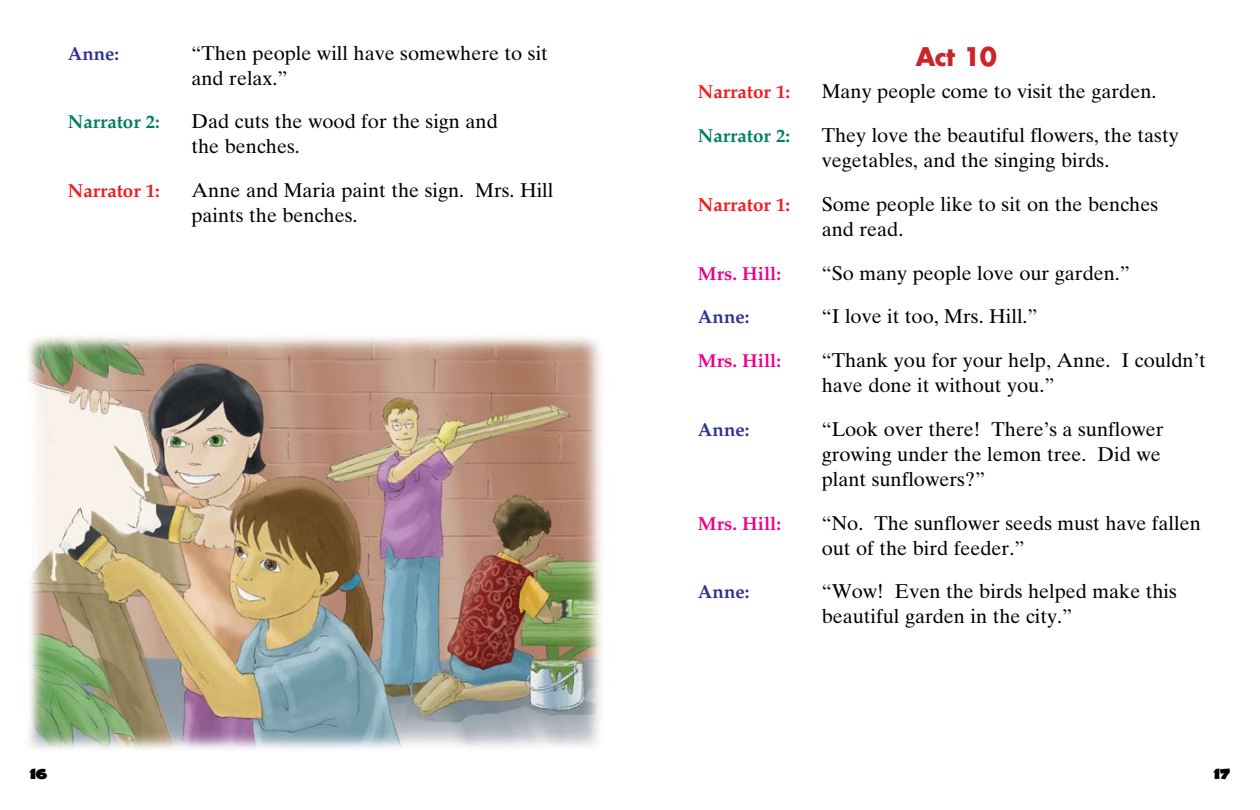
<style>
.page{position:relative;width:1260px;height:810px;background:#fff}
.page>*{position:absolute;margin:0;border:0;box-sizing:border-box;transform-origin:0 0}
.t1{font:700 25px "Futura Std";color:#c9252b}
.t2{font:20px/25px "Times Ten LT Std";color:#000}
.t3{font:700 18.75px "Palatino LT Std";color:#ed1c24}
.t4{font:700 18.75px "Palatino LT Std";color:#ec008c}
.t5{font:700 18.75px "Palatino LT Std";color:#2e3192}
.t6{font:700 18.75px "Palatino LT Std";color:#008061}
.t7{font:900 15px "Coop";color:#000}
</style>
<div class="page">
<img style="left:27px;top:336px;width:575px;height:414px">
<p class="t5" style="left:68px;top:42px;width:53px">Anne:</p>
<p class="t2" style="left:191px;top:40px;width:358px">“Then people will have somewhere to sit and relax.”</p>
<p class="t6" style="left:68px;top:111px;width:94px">Narrator 2:</p>
<p class="t2" style="left:192px;top:109px;width:308px">Dad cuts the wood for the sign and the benches.</p>
<p class="t3" style="left:68px;top:180px;width:94px">Narrator 1:</p>
<p class="t2" style="left:192px;top:178px;width:363px">Anne and Maria paint the sign. Mrs. Hill paints the benches.</p>
<p class="t1" style="left:916px;top:40px;width:83px">Act 10</p>
<p class="t3" style="left:698px;top:81px;width:94px">Narrator 1:</p>
<p class="t2" style="left:822px;top:79px;width:336px">Many people come to visit the garden.</p>
<p class="t6" style="left:698px;top:125px;width:94px">Narrator 2:</p>
<p class="t2" style="left:822px;top:123px;width:358px">They love the beautiful flowers, the tasty vegetables, and the singing birds.</p>
<p class="t3" style="left:698px;top:194px;width:94px">Narrator 1:</p>
<p class="t2" style="left:822px;top:192px;width:338px">Some people like to sit on the benches and read.</p>
<p class="t4" style="left:698px;top:262px;width:85px">Mrs. Hill:</p>
<p class="t2" style="left:822px;top:260px;width:310px">“So many people love our garden.”</p>
<p class="t5" style="left:698px;top:306px;width:53px">Anne:</p>
<p class="t2" style="left:822px;top:304px;width:217px">“I love it too, Mrs. Hill.”</p>
<p class="t4" style="left:698px;top:350px;width:85px">Mrs. Hill:</p>
<p class="t2" style="left:822px;top:348px;width:386px">“Thank you for your help, Anne. I couldn’t have done it without you.”</p>
<p class="t5" style="left:698px;top:419px;width:53px">Anne:</p>
<p class="t2" style="left:822px;top:417px;width:343px">“Look over there! There’s a sunflower growing under the lemon tree. Did we plant sunflowers?”</p>
<p class="t4" style="left:698px;top:512px;width:85px">Mrs. Hill:</p>
<p class="t2" style="left:822px;top:510px;width:381px">“No. The sunflower seeds must have fallen out of the bird feeder.”</p>
<p class="t5" style="left:698px;top:581px;width:53px">Anne:</p>
<p class="t2" style="left:822px;top:579px;width:357px">“Wow! Even the birds helped make this beautiful garden in the city.”</p>
<p class="t7" style="left:29px;top:764px;width:20px">16</p>
<p class="t7" style="left:1213px;top:763px;width:19px">17</p>
</div>
